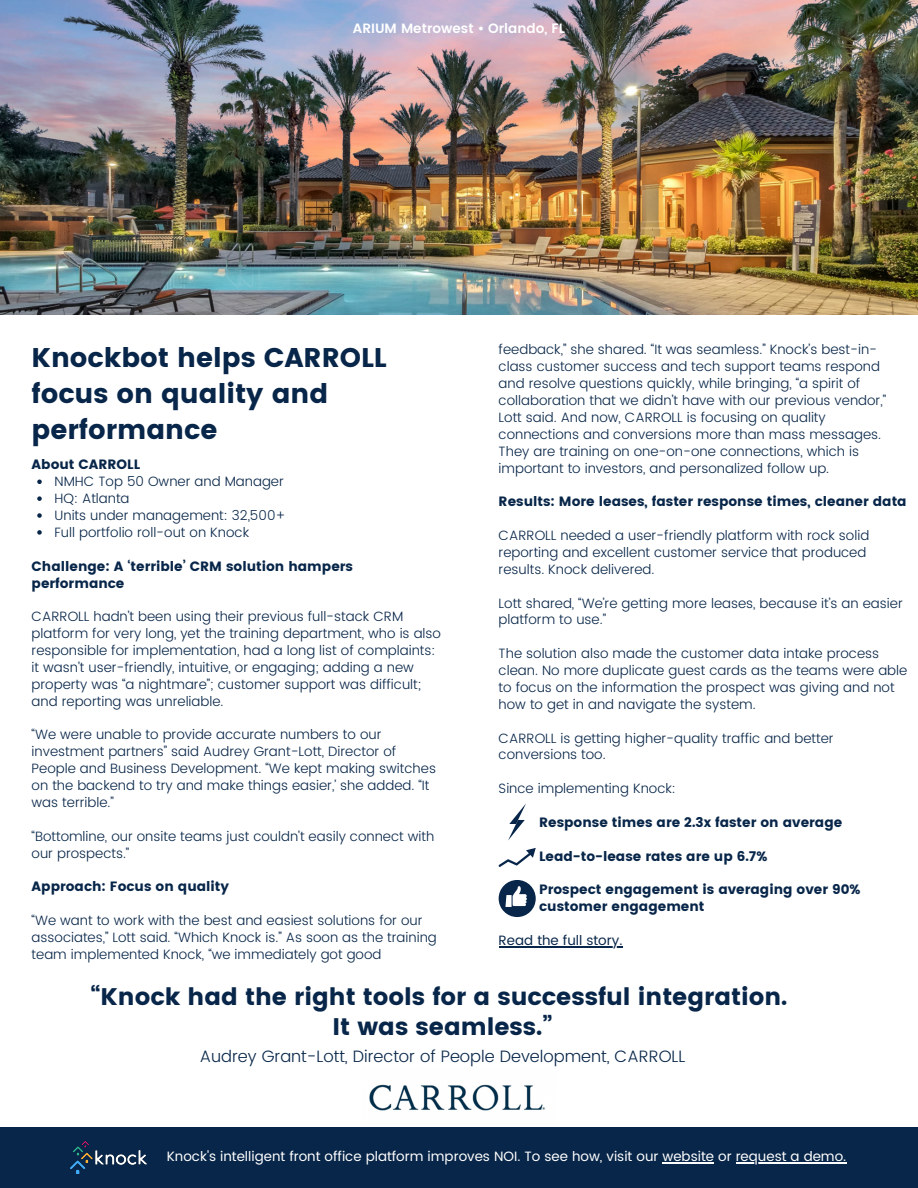
<style>
.page{position:relative;width:918px;height:1188px;background:#fff}
.page>*{position:absolute;margin:0;border:0;box-sizing:border-box;transform-origin:0 0}
.t1{font:27px/36px "Poppins";color:#082649}
.t2{font:24px "Poppins";color:#082649}
.t3{font:300 16.5px "Poppins";color:#082649}
.t4{font:300 13.5px/16.8px "Poppins";color:#082649}
.t5{font:13.5px/16.8px "Poppins";color:#082649}
.t6{font:13.5px "Poppins";color:#fff}
.t7{font:600 13.5px "Poppins";color:#fff}
.t8{font:13.5px "Poppins";color:#082649}
</style>
<div class="page">
<div style="left:0;top:1128px;width:918px;height:60px;background:#082649"></div>
<img style="left:70px;top:1141px;width:77px;height:33px">
<div style="left:499px;top:880px;width:37px;height:37px;background:#082649;border-radius:50%"></div>
<svg style="left:505px;top:886px;width:22px;height:21px"></svg>
<svg style="left:499px;top:848px;width:37px;height:19px"></svg>
<svg style="left:508px;top:803px;width:18px;height:38px"></svg>
<img style="left:369px;top:1084px;width:177px;height:27px">
<img style="left:0;top:0;width:918px;height:315px">
<svg style="left:37px;top:480px;width:5px;height:4px"></svg>
<svg style="left:37px;top:496px;width:5px;height:5px"></svg>
<svg style="left:37px;top:513px;width:5px;height:5px"></svg>
<svg style="left:37px;top:530px;width:5px;height:5px"></svg>
<hr style="left:499px;top:946px;width:123px;height:1px;background:#082649">
<hr style="left:663px;top:1162px;width:51px;height:1px;background:#fff">
<hr style="left:736px;top:1162px;width:110px;height:1px;background:#fff">
<p class="t7" style="left:353px;top:20px;width:214px">ARIUM Metrowest • Orlando, FL</p>
<p class="t4" style="left:499px;top:341px;width:389px">feedback,” she shared. “It was seamless.” Knock’s best-in&shy;class customer success and tech support teams respond and resolve questions quickly, while bringing, “a spirit of collaboration that we didn’t have with our previous vendor,” Lott said. And now, CARROLL is focusing on quality connections and conversions more than mass messages.<br>They are training on one-on-one connections, which is important to investors, and personalized follow up.</p>
<p class="t5" style="left:499px;top:493px;width:410px">Results: More leases, faster response times, cleaner data</p>
<p class="t4" style="left:499px;top:527px;width:372px">CARROLL needed a user-friendly platform with rock solid reporting and excellent customer service that produced results. Knock delivered.</p>
<p class="t4" style="left:499px;top:595px;width:406px">Lott shared, “We’re getting more leases, because it’s an easier platform to use.”</p>
<p class="t4" style="left:499px;top:645px;width:410px">The solution also made the customer data intake process clean. No more duplicate guest cards as the teams were able to focus on the information the prospect was giving and not how to get in and navigate the system.</p>
<p class="t4" style="left:499px;top:730px;width:337px">CARROLL is getting higher-quality traffic and better conversions too.</p>
<p class="t4" style="left:499px;top:780px;width:179px">Since implementing Knock:</p>
<p class="t5" style="left:539px;top:814px;width:305px">Response times are 2.3x faster on average</p>
<p class="t5" style="left:539px;top:848px;width:230px">Lead-to-lease rates are up 6.7%</p>
<p class="t5" style="left:539px;top:881px;width:323px">Prospect engagement is averaging over 90%</p>
<p class="t5" style="left:539px;top:898px;width:167px">customer engagement</p>
<p class="t8" style="left:499px;top:933px;width:125px">Read the full story.</p>
<p class="t2" style="left:91px;top:983px;width:698px">“Knock had the right tools for a successful integration.</p>
<p class="t2" style="left:333px;top:1013px;width:221px">It was seamless.”</p>
<p class="t3" style="left:200px;top:1047px;width:487px">Audrey Grant-Lott, Director of People Development, CARROLL</p>
<p class="t1" style="left:32px;top:339px;width:357px">Knockbot helps CARROLL focus on quality and performance</p>
<p class="t5" style="left:32px;top:456px;width:110px">About CARROLL</p>
<p class="t4" style="left:55px;top:473px;width:231px">NMHC Top 50 Owner and Manager</p>
<p class="t4" style="left:55px;top:490px;width:76px">HQ: Atlanta</p>
<p class="t4" style="left:55px;top:507px;width:233px">Units under management: 32,500+</p>
<p class="t4" style="left:55px;top:524px;width:196px">Full portfolio roll-out on Knock</p>
<p class="t5" style="left:32px;top:558px;width:323px">Challenge: A ‘terrible’ CRM solution hampers performance</p>
<p class="t4" style="left:32px;top:608px;width:411px">CARROLL hadn’t been using their previous full-stack CRM platform for very long, yet the training department, who is also responsible for implementation, had a long list of complaints: it wasn’t user-friendly, intuitive, or engaging; adding a new property was “a nightmare”; customer support was difficult; and reporting was unreliable.</p>
<p class="t4" style="left:32px;top:726px;width:406px">“We were unable to provide accurate numbers to our investment partners” said Audrey Grant-Lott, Director of People and Business Development. “We kept making switches on the backend to try and make things easier,’ she added. “It was terrible.”</p>
<p class="t4" style="left:32px;top:828px;width:404px">“Bottomline, our onsite teams just couldn’t easily connect with our prospects.”</p>
<p class="t5" style="left:32px;top:878px;width:199px">Approach: Focus on quality</p>
<p class="t4" style="left:32px;top:912px;width:407px">“We want to work with the best and easiest solutions for our associates,” Lott said. “Which Knock is.” As soon as the training team implemented Knock, “we immediately got good</p>
<p class="t6" style="left:167px;top:1149px;width:681px">Knock's intelligent front office platform improves NOI. To see how, visit our website or request a demo.</p>
</div>
